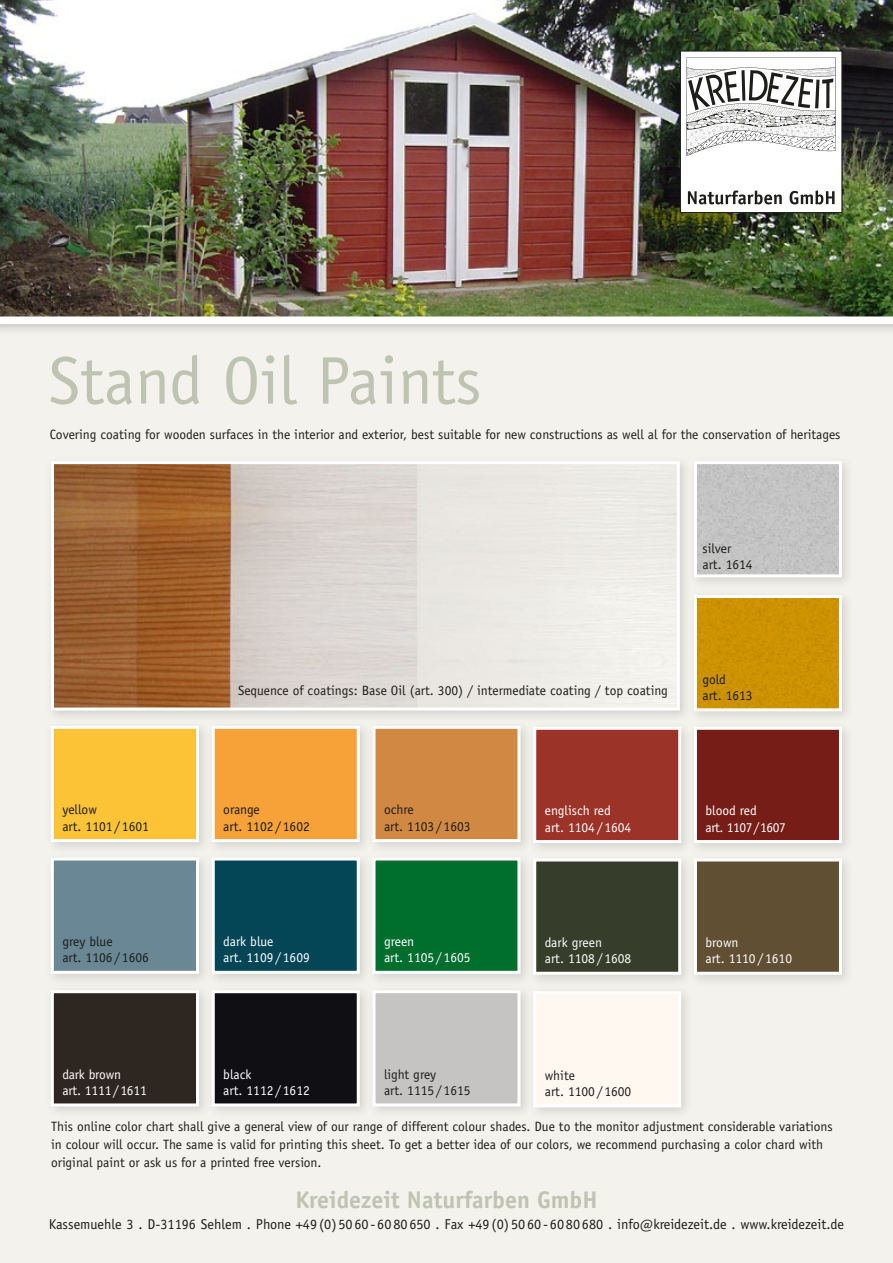
<style>
.page{position:relative;width:893px;height:1263px;background:#f3f2ed}
.page>*{position:absolute;margin:0;border:0;box-sizing:border-box;transform-origin:0 0}
.t1{font:67.5px "Officina Sans Std";color:#bec4b1}
.t2{font:700 24px "Officina Sans Std";color:#bec4b1}
.t3{font:14.25px "Officina Sans Std";color:#1d1d1b}
.t4{font:13.5px/16.2px "Officina Sans Std";color:#1d1d1b}
.t5{font:13.5px/16.2px "Officina Sans Std";color:#fff}
.t6{font:13.5px/16.2px "Officina Sans Std";letter-spacing:-.03em;color:#fff}
</style>
<div class="page">
<div style="left:0;top:0;width:893px;height:336px;background:#1d1d1b;opacity:.19"></div>
<img style="left:0;top:0;width:893px;height:324px">
<div style="left:680px;top:51px;width:162px;height:162px;background:#fff"></div>
<img style="left:686px;top:57px;width:150px;height:148px">
<div style="left:680px;top:50px;width:162px;height:163px;border:1px solid #1d1d1b"></div>
<div style="left:688px;top:589px;width:166px;height:134px;background:#1d1d1b;opacity:.15"></div>
<div style="left:698px;top:599px;width:140px;height:108px;background:#cd9200"></div>
<div style="left:694px;top:595px;width:148px;height:116px;border:3px solid #fff"></div>
<div style="left:688px;top:455px;width:166px;height:135px;background:#1d1d1b;opacity:.15"></div>
<div style="left:698px;top:465px;width:140px;height:108px;background:#c3c4c3"></div>
<div style="left:694px;top:461px;width:148px;height:116px;border:3px solid #fff"></div>
<div style="left:45px;top:720px;width:166px;height:134px;background:#1d1d1b;opacity:.15"></div>
<div style="left:52px;top:727px;width:145px;height:113px;background:#fcc337"></div>
<div style="left:51px;top:726px;width:148px;height:116px;border:3px solid #fff"></div>
<div style="left:45px;top:851px;width:166px;height:135px;background:#1d1d1b;opacity:.15"></div>
<div style="left:52px;top:859px;width:145px;height:113px;background:#698794"></div>
<div style="left:51px;top:857px;width:148px;height:117px;border:3px solid #fff"></div>
<div style="left:45px;top:984px;width:166px;height:135px;background:#1d1d1b;opacity:.15"></div>
<div style="left:52px;top:992px;width:145px;height:113px;background:#2e2621"></div>
<div style="left:51px;top:990px;width:148px;height:116px;border:3px solid #fff"></div>
<div style="left:527px;top:721px;width:166px;height:134px;background:#1d1d1b;opacity:.15"></div>
<div style="left:535px;top:728px;width:145px;height:113px;background:#9b3328"></div>
<div style="left:533px;top:727px;width:148px;height:116px;border:3px solid #fff"></div>
<div style="left:527px;top:852px;width:166px;height:135px;background:#1d1d1b;opacity:.15"></div>
<div style="left:535px;top:860px;width:145px;height:113px;background:#363d2b"></div>
<div style="left:533px;top:858px;width:148px;height:117px;border:3px solid #fff"></div>
<div style="left:527px;top:985px;width:166px;height:135px;background:#1d1d1b;opacity:.15"></div>
<div style="left:535px;top:993px;width:145px;height:113px;background:#fff8f1"></div>
<div style="left:533px;top:991px;width:148px;height:116px;border:3px solid #fff"></div>
<div style="left:206px;top:720px;width:166px;height:134px;background:#1d1d1b;opacity:.15"></div>
<div style="left:213px;top:727px;width:145px;height:113px;background:#f6a238"></div>
<div style="left:212px;top:726px;width:148px;height:116px;border:3px solid #fff"></div>
<div style="left:206px;top:851px;width:166px;height:135px;background:#1d1d1b;opacity:.15"></div>
<div style="left:213px;top:859px;width:145px;height:113px;background:#044556"></div>
<div style="left:212px;top:857px;width:148px;height:117px;border:3px solid #fff"></div>
<div style="left:206px;top:984px;width:166px;height:135px;background:#1d1d1b;opacity:.15"></div>
<div style="left:213px;top:992px;width:145px;height:113px;background:#100f14"></div>
<div style="left:212px;top:990px;width:148px;height:116px;border:3px solid #fff"></div>
<div style="left:688px;top:721px;width:166px;height:134px;background:#1d1d1b;opacity:.15"></div>
<div style="left:695px;top:728px;width:145px;height:113px;background:#761d17"></div>
<div style="left:694px;top:727px;width:148px;height:116px;border:3px solid #fff"></div>
<div style="left:688px;top:852px;width:166px;height:135px;background:#1d1d1b;opacity:.15"></div>
<div style="left:695px;top:860px;width:145px;height:113px;background:#614f34"></div>
<div style="left:694px;top:858px;width:148px;height:117px;border:3px solid #fff"></div>
<div style="left:367px;top:720px;width:165px;height:134px;background:#1d1d1b;opacity:.15"></div>
<div style="left:374px;top:727px;width:145px;height:113px;background:#d18843"></div>
<div style="left:372px;top:726px;width:148px;height:116px;border:3px solid #fff"></div>
<div style="left:367px;top:851px;width:165px;height:135px;background:#1d1d1b;opacity:.15"></div>
<div style="left:374px;top:859px;width:145px;height:113px;background:#006f2d"></div>
<div style="left:372px;top:857px;width:148px;height:117px;border:3px solid #fff"></div>
<div style="left:367px;top:984px;width:165px;height:135px;background:#1d1d1b;opacity:.15"></div>
<div style="left:374px;top:992px;width:145px;height:113px;background:#c6c4c2"></div>
<div style="left:372px;top:990px;width:148px;height:116px;border:3px solid #fff"></div>
<div style="left:45px;top:455px;width:647px;height:267px;background:#1d1d1b;opacity:.15"></div>
<img style="left:55px;top:465px;width:621px;height:241px">
<div style="left:51px;top:461px;width:629px;height:249px;border:3px solid #fff"></div>
<h1 class="t1" style="left:49px;top:341px;width:434px">Stand Oil Paints</h1>
<p class="t4" style="left:50px;top:426px;width:792px">Covering coating for wooden surfaces in the interior and exterior, best suitable for new constructions as well al for the conservation of heritages</p>
<p class="t4" style="left:702px;top:540px;width:52px">silver art. 1614</p>
<p class="t4" style="left:238px;top:682px;width:431px">Sequence of coatings: Base Oil (art. 300) / intermediate coating / top coating</p>
<p class="t4" style="left:702px;top:672px;width:52px">gold<br>art. 1613</p>
<p class="t4" style="left:62px;top:802px;width:88px">yellow<br>art. 1101 / 1601</p>
<p class="t4" style="left:223px;top:802px;width:88px">orange<br>art. 1102/ 1602</p>
<p class="t4" style="left:384px;top:802px;width:88px">ochre<br>art. 1103/1603</p>
<p class="t5" style="left:545px;top:803px;width:88px">englisch red art. 1104/ 1604</p>
<p class="t6" style="left:705px;top:803px;width:82px">blood red<br>art. 1107/1607</p>
<p class="t4" style="left:62px;top:933px;width:88px">grey blue<br>art. 1106 / 1606</p>
<p class="t5" style="left:223px;top:933px;width:88px">dark blue<br>art. 1109/ 1609</p>
<p class="t5" style="left:384px;top:933px;width:88px">green<br>art. 1105/1605</p>
<p class="t5" style="left:545px;top:934px;width:88px">dark green<br>art. 1108/ 1608</p>
<p class="t5" style="left:705px;top:934px;width:88px">brown<br>art. 1110/ 1610</p>
<p class="t5" style="left:62px;top:1066px;width:86px">dark brown<br>art. 1111/1611</p>
<p class="t5" style="left:223px;top:1066px;width:88px">black<br>art. 1112/ 1612</p>
<p class="t4" style="left:384px;top:1066px;width:88px">light grey<br>art. 1115/1615</p>
<p class="t4" style="left:545px;top:1067px;width:88px">white<br>art. 1100/ 1600</p>
<p class="t4" style="left:51px;top:1118px;width:783px;line-height:18px">This online color chart shall give a general view of our range of different colour shades. Due to the monitor adjustment considerable variations in colour will occur. The same is valid for printing this sheet. To get a better idea of our colors, we recommend purchasing a color chard with original paint or ask us for a printed free version.</p>
<h2 class="t2" style="left:295px;top:1184px;width:304px">Kreidezeit Naturfarben GmbH</h2>
<p class="t3" style="left:49px;top:1216px;width:797px">Kassemuehle 3 . D-31196 Sehlem . Phone +49(0)5060- 6080650 . Fax +49(0) 50 60 - 6080680 . info@kreidezeit.de . www.kreidezeit.de</p>
</div>
